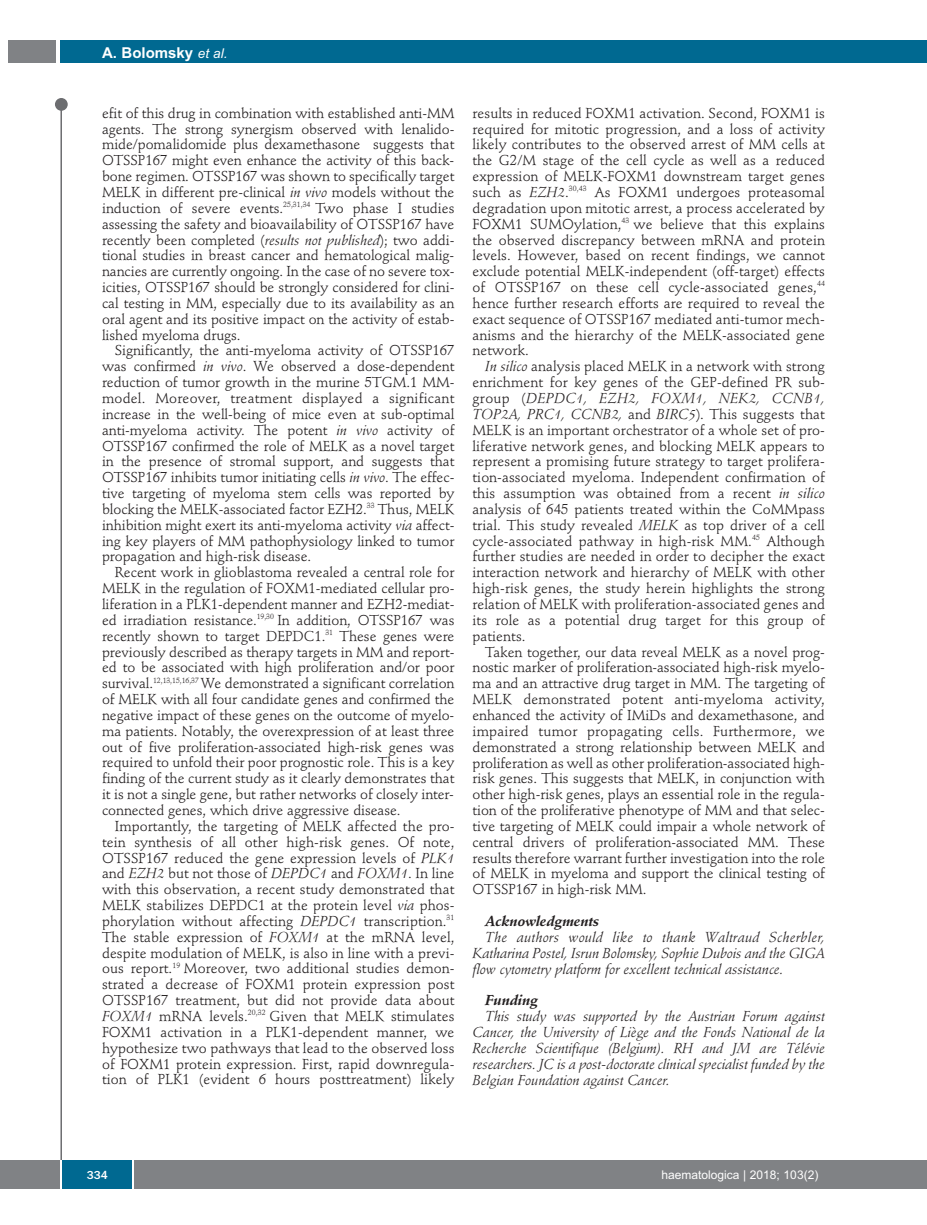
<style>
.page{position:relative;width:927px;height:1225px;background:#fff}
.page>*{position:absolute;margin:0;border:0;box-sizing:border-box;transform-origin:0 0}
.t1{font:700 15px "Arial";color:#fff}
.t2{font:14.25px/15.9px "Stempel Schneidler";letter-spacing:-.005em;color:#231f20;text-align:justify}
.t3{font:italic 14.25px/15.9px "Stempel Schneidler";letter-spacing:-.005em;color:#231f20;text-align:justify}
.t4{font:italic 700 14.25px "Stempel Schneidler";letter-spacing:-.005em;color:#231f20}
.t5{font:12px "Arial";color:#fff}
.t6{font:500 12px "Franklin Gothic";color:#fff}
.s1{font-weight:400;font-style:italic;font-size:13.5px}
.s2{font-style:italic}
</style>
<div class="page">
<div style="left:911px;top:40px;width:16px;height:22px;background:#006991"></div>
<div style="left:910px;top:1160px;width:17px;height:28px;background:#808285"></div>
<div style="left:55px;top:98px;width:13px;height:13px;background:#6c6d70;border-radius:50%"></div>
<hr style="left:60px;top:101px;width:2px;height:1061px;background:#6c6d70">
<div style="left:60px;top:40px;width:852px;height:22px;background:#006991"></div>
<div style="left:9px;top:40px;width:47px;height:22px;background:#808285"></div>
<div style="left:0;top:1160px;width:911px;height:28px;background:#808285"></div>
<div style="left:62px;top:1160px;width:71px;height:28px;background:#006991"></div>
<hr style="left:60px;top:1160px;width:2px;height:28px;background:#fff">
<svg style="left:133px;top:1160px;width:1px;height:28px"></svg>
<p class="t1" style="left:102px;top:44px;width:127px">A. Bolomsky <span class="s1">et al.</span></p>
<p class="t2" style="left:102px;top:106px;width:354px">efit of this drug in combination with established anti-MM agents. The strong synergism observed with lenalido&shy;mide/pomalidomide plus dexamethasone suggests that OTSSP167 might even enhance the activity of this back&shy;bone regimen. OTSSP167 was shown to specifically target MELK in different pre-clinical <span class="s2">in vivo</span> models without the induction of severe events.<sup>25,31,34</sup> Two phase I studies assessing the safety and bioavailability of OTSSP167 have recently been completed (<span class="s2">results not published</span>); two addi&shy;tional studies in breast cancer and hematological malig&shy;nancies are currently ongoing. In the case of no severe tox&shy;icities, OTSSP167 should be strongly considered for clini&shy;cal testing in MM, especially due to its availability as an oral agent and its positive impact on the activity of estab&shy;lished myeloma drugs.</p>
<p class="t2" style="left:102px;top:344px;width:354px;text-indent:13px">Significantly, the anti-myeloma activity of OTSSP167 was confirmed <span class="s2">in vivo</span>. We observed a dose-dependent reduction of tumor growth in the murine 5TGM.1 MM&shy;model. Moreover, treatment displayed a significant increase in the well-being of mice even at sub-optimal anti-myeloma activity. The potent <span class="s2">in vivo</span> activity of OTSSP167 confirmed the role of MELK as a novel target in the presence of stromal support, and suggests that OTSSP167 inhibits tumor initiating cells <span class="s2">in vivo</span>. The effec&shy;tive targeting of myeloma stem cells was reported by blocking the MELK-associated factor EZH2.<sup>33</sup> Thus, MELK inhibition might exert its anti-myeloma activity <span class="s2">via</span> affect&shy;ing key players of MM pathophysiology linked to tumor propagation and high-risk disease.</p>
<p class="t2" style="left:102px;top:566px;width:354px;text-indent:13px">Recent work in glioblastoma revealed a central role for MELK in the regulation of FOXM1-mediated cellular pro&shy;liferation in a PLK1-dependent manner and EZH2-mediat&shy;ed irradiation resistance.<sup>19,30</sup> In addition, OTSSP167 was recently shown to target DEPDC1.<sup>31</sup> These genes were previously described as therapy targets in MM and report&shy;ed to be associated with high proliferation and/or poor survival.<sup>12,13,15,16,37</sup> We demonstrated a significant correlation of MELK with all four candidate genes and confirmed the negative impact of these genes on the outcome of myelo&shy;ma patients. Notably, the overexpression of at least three out of five proliferation-associated high-risk genes was required to unfold their poor prognostic role. This is a key finding of the current study as it clearly demonstrates that it is not a single gene, but rather networks of closely inter&shy;connected genes, which drive aggressive disease.</p>
<p class="t2" style="left:102px;top:819px;width:354px;text-indent:13px">Importantly, the targeting of MELK affected the pro&shy;tein synthesis of all other high-risk genes. Of note, OTSSP167 reduced the gene expression levels of <span class="s2">PLK1 </span>and <span class="s2">EZH2</span> but not those of <span class="s2">DEPDC1</span> and <span class="s2">FOXM1</span>. In line with this observation, a recent study demonstrated that MELK stabilizes DEPDC1 at the protein level <span class="s2">via</span> phos&shy;phorylation without affecting <span class="s2">DEPDC1</span> transcription.<sup>31<br></sup>The stable expression of <span class="s2">FOXM1</span> at the mRNA level, despite modulation of MELK, is also in line with a previ&shy;ous report.<sup>19</sup> Moreover, two additional studies demon&shy;strated a decrease of FOXM1 protein expression post OTSSP167 treatment, but did not provide data about <span class="s2">FOXM1</span> mRNA levels.<sup>20,32</sup> Given that MELK stimulates FOXM1 activation in a PLK1-dependent manner, we hypothesize two pathways that lead to the observed loss of FOXM1 protein expression. First, rapid downregula&shy;tion of PLK1 (evident 6 hours posttreatment) likely</p>
<p class="t2" style="left:472px;top:106px;width:354px">results in reduced FOXM1 activation. Second, FOXM1 is required for mitotic progression, and a loss of activity likely contributes to the observed arrest of MM cells at the G2/M stage of the cell cycle as well as a reduced expression of MELK-FOXM1 downstream target genes such as <span class="s2">EZH2</span>.<sup>30,43</sup> As FOXM1 undergoes proteasomal degradation upon mitotic arrest, a process accelerated by FOXM1 SUMOylation,<sup>43</sup> we believe that this explains the observed discrepancy between mRNA and protein levels. However, based on recent findings, we cannot exclude potential MELK-independent (off-target) effects of OTSSP167 on these cell cycle-associated genes,<sup>44 </sup>hence further research efforts are required to reveal the exact sequence of OTSSP167 mediated anti-tumor mech&shy;anisms and the hierarchy of the MELK-associated gene network.</p>
<p class="t2" style="left:472px;top:360px;width:354px;text-indent:13px"><span class="s2">In silico</span> analysis placed MELK in a network with strong enrichment for key genes of the GEP-defined PR sub&shy;group (<span class="s2">DEPDC1, EZH2, FOXM1, NEK2, CCNB1, TOP2A, PRC1, CCNB2,</span> and <span class="s2">BIRC5</span>). This suggests that MELK is an important orchestrator of a whole set of pro&shy;liferative network genes, and blocking MELK appears to represent a promising future strategy to target prolifera&shy;tion-associated myeloma. Independent confirmation of this assumption was obtained from a recent <span class="s2">in silico </span>analysis of 645 patients treated within the CoMMpass trial. This study revealed <span class="s2">MELK</span> as top driver of a cell cycle-associated pathway in high-risk MM.<sup>45</sup> Although further studies are needed in order to decipher the exact interaction network and hierarchy of MELK with other high-risk genes, the study herein highlights the strong relation of MELK with proliferation-associated genes and its role as a potential drug target for this group of patients.</p>
<p class="t2" style="left:472px;top:645px;width:354px;text-indent:13px">Taken together, our data reveal MELK as a novel prog&shy;nostic marker of proliferation-associated high-risk myelo&shy;ma and an attractive drug target in MM. The targeting of MELK demonstrated potent anti-myeloma activity, enhanced the activity of IMiDs and dexamethasone, and impaired tumor propagating cells. Furthermore, we demonstrated a strong relationship between MELK and proliferation as well as other proliferation-associated high&shy;risk genes. This suggests that MELK, in conjunction with other high-risk genes, plays an essential role in the regula&shy;tion of the proliferative phenotype of MM and that selec&shy;tive targeting of MELK could impair a whole network of central drivers of proliferation-associated MM. These results therefore warrant further investigation into the role of MELK in myeloma and support the clinical testing of OTSSP167 in high-risk MM.</p>
<p class="t4" style="left:485px;top:915px;width:116px">Acknowledgments</p>
<p class="t3" style="left:472px;top:930px;width:354px;text-indent:13px">The authors would like to thank Waltraud Scherbler, Katharina Postel, Isrun Bolomsky, Sophie Dubois and the GIGA flow cytometry platform for excellent technical assistance.</p>
<p class="t4" style="left:485px;top:994px;width:54px">Funding</p>
<p class="t3" style="left:472px;top:1009px;width:354px;text-indent:13px">This study was supported by the Austrian Forum against Cancer, the University of Liège and the Fonds National de la Recherche Scientifique (Belgium). RH and JM are Télévie researchers. JC is a post-doctorate clinical specialist funded by the Belgian Foundation against Cancer.</p>
<p class="t6" style="left:87px;top:1167px;width:23px">334</p>
<p class="t5" style="left:661px;top:1167px;width:158px">haematologica | 2018; 103(2)</p>
</div>
